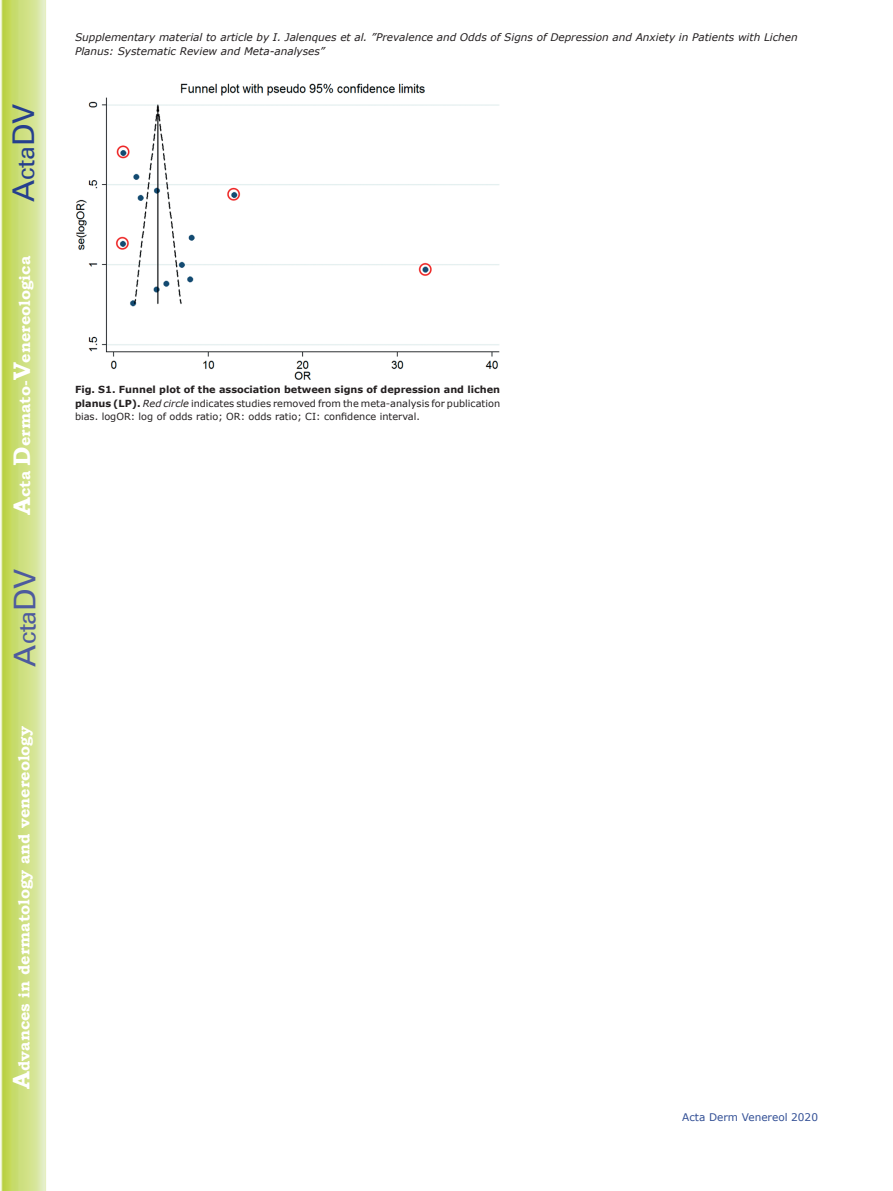
<style>
.page{position:relative;width:893px;height:1191px;background:#fff}
.page>*{position:absolute;margin:0;border:0;box-sizing:border-box;transform-origin:0 0}
.t1{font:30px "Univers";color:#4d5a9e}
.t2{font:30px "Univers";color:#253f8e}
.t3{font:700 15.75px "Bookman Old Style";color:#fff}
.t4{font:italic 10.5px/13.5px "Verdana";color:#231f20}
.t5{font:10.5px "Verdana";color:#324f95}
.t6{font:9.75px/13.5px "Verdana";color:#231f20;text-align:justify}
.s1{font-size:24px}
.s2{font-weight:700}
.s3{font-style:italic}
</style>
<div class="page">
<svg style="left:1px;top:0;width:45px;height:1191px;background:#cfe084"></svg>
<img style="left:76px;top:83px;width:424px;height:296px">
<h1 class="t2" style="left:6px;top:202px;width:100px;rotate:-90deg">A<span class="s1">cta</span>DV</h1>
<h2 class="t3" style="left:15px;top:515px;width:260px;rotate:-90deg"><span class="s1">A</span>cta <span class="s1">D</span>ermato-<span class="s1">V</span>enereologica</h2>
<h1 class="t1" style="left:7px;top:666px;width:100px;rotate:-90deg">A<span class="s1">cta</span>DV</h1>
<h2 class="t3" style="left:15px;top:1088px;width:364px;rotate:-90deg"><span class="s1">A</span>dvances in dermatology and venereology</h2>
<p class="t4" style="left:75px;top:31px;width:724px">Supplementary material to article by I. Jalenques et al. ”Prevalence and Odds of Signs of Depression and Anxiety in Patients with Lichen<br>Planus: Systematic Review and Meta-analyses”</p>
<p class="t6" style="left:75px;top:383px;width:427px"><span class="s2">Fig. S1. Funnel plot of the association between signs of depression and lichen planus (LP).</span> <span class="s3">Red circle</span> indicates studies removed from the meta-analysis for publication bias. logOR: log of odds ratio; OR: odds ratio; CI: confidence interval.</p>
<p class="t5" style="left:682px;top:1110px;width:137px">Acta Derm Venereol 2020</p>
</div>
